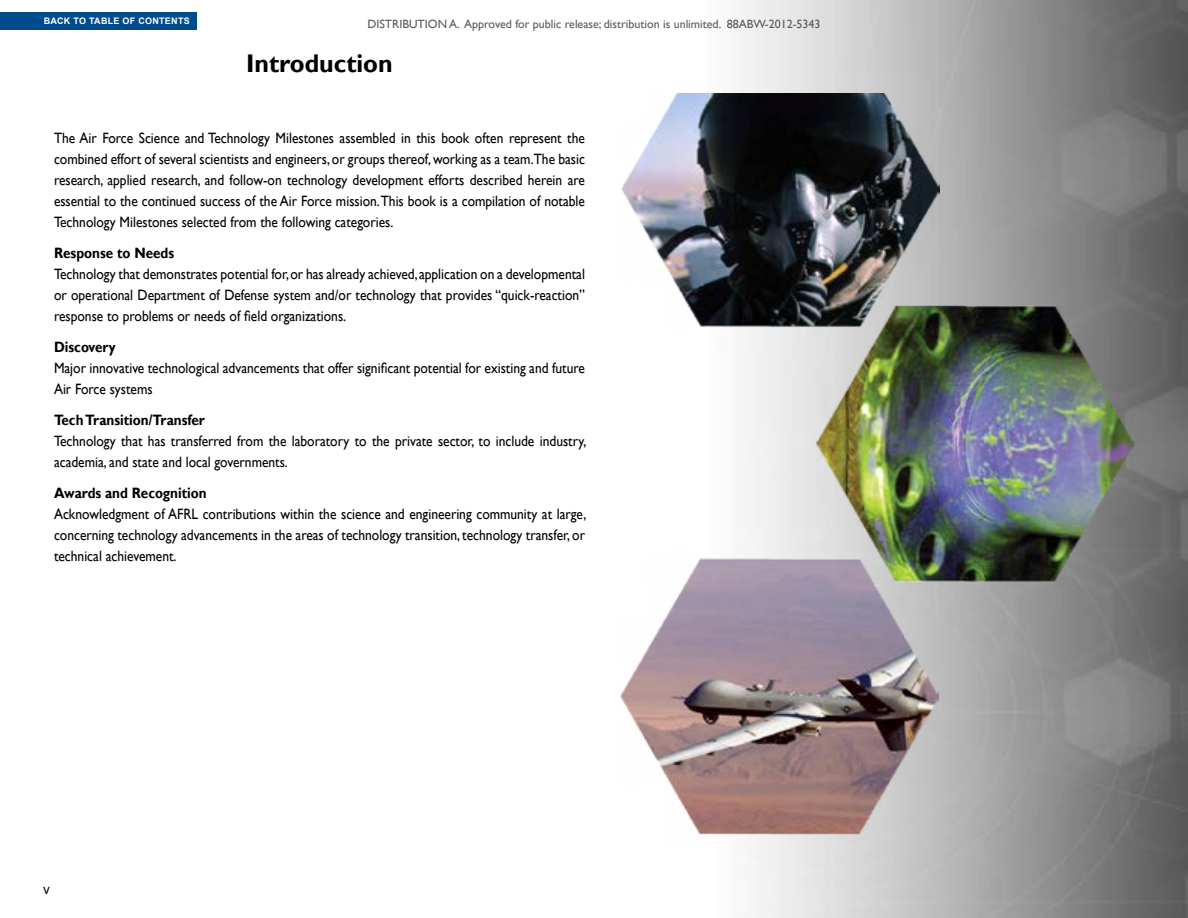
<style>
.page{position:relative;width:1188px;height:918px;background:#fff}
.page>*{position:absolute;margin:0;border:0;box-sizing:border-box;transform-origin:0 0}
.t1{font:700 25.5px "Gill Sans";color:#000}
.t2{font:15px/21px "Gill Sans";color:#000;text-align:justify;scale:.9 1}
.t3{font:700 15px "Gill Sans";color:#000;scale:.9 1}
.t4{font:13.5px "Arial";color:#000}
.t5{font:12px "Gill Sans";color:#58595b}
.t6{font:700 9px "Arial";letter-spacing:.03em;color:#fff}
</style>
<div class="page">
<div style="left:0;top:12px;width:197px;height:17px;background:#004b8d"></div>
<img style="left:702px;top:1px;width:486px;height:917px">
<img style="left:816px;top:296px;width:318px;height:297px">
<img style="left:622px;top:94px;width:317px;height:245px">
<img style="left:620px;top:547px;width:318px;height:299px">
<p class="t6" style="left:44px;top:15px;width:148px">BACK TO TABLE OF CONTENTS</p>
<p class="t5" style="left:367px;top:17px;width:455px">DISTRIBUTION A. Approved for public release; distribution is unlimited. 88ABW-2012-5343</p>
<h1 class="t1" style="left:246px;top:48px;width:148px">Introduction</h1>
<p class="t2" style="left:54px;top:128px;width:592px">The Air Force Science and Technology Milestones assembled in this book often represent the combined effort of several scientists and engineers, or groups thereof, working as a team.The basic research, applied research, and follow-on technology development efforts described herein are essential to the continued success of the Air Force mission. This book is a compilation of notable Technology Milestones selected from the following categories.</p>
<p class="t3" style="left:54px;top:244px;width:135px">Response to Needs</p>
<p class="t2" style="left:54px;top:264px;width:592px">Technology that demonstrates potential for, or has already achieved, application on a developmental or operational Department of Defense system and/or technology that provides “quick-reaction” response to problems or needs of field organizations.</p>
<p class="t3" style="left:54px;top:338px;width:70px">Discovery</p>
<p class="t2" style="left:54px;top:358px;width:591px">Major innovative technological advancements that offer significant potential for existing and future<br>Air Force systems</p>
<p class="t3" style="left:54px;top:411px;width:169px">Tech Transition/Transfer</p>
<p class="t2" style="left:54px;top:431px;width:593px">Technology that has transferred from the laboratory to the private sector, to include industry, academia, and state and local governments.</p>
<p class="t3" style="left:54px;top:484px;width:171px">Awards and Recognition</p>
<p class="t2" style="left:54px;top:504px;width:593px">Acknowledgment of AFRL contributions within the science and engineering community at large, concerning technology advancements in the areas of technology transition, technology transfer, or technical achievement.</p>
<p class="t4" style="left:43px;top:881px;width:8px">v</p>
</div>
